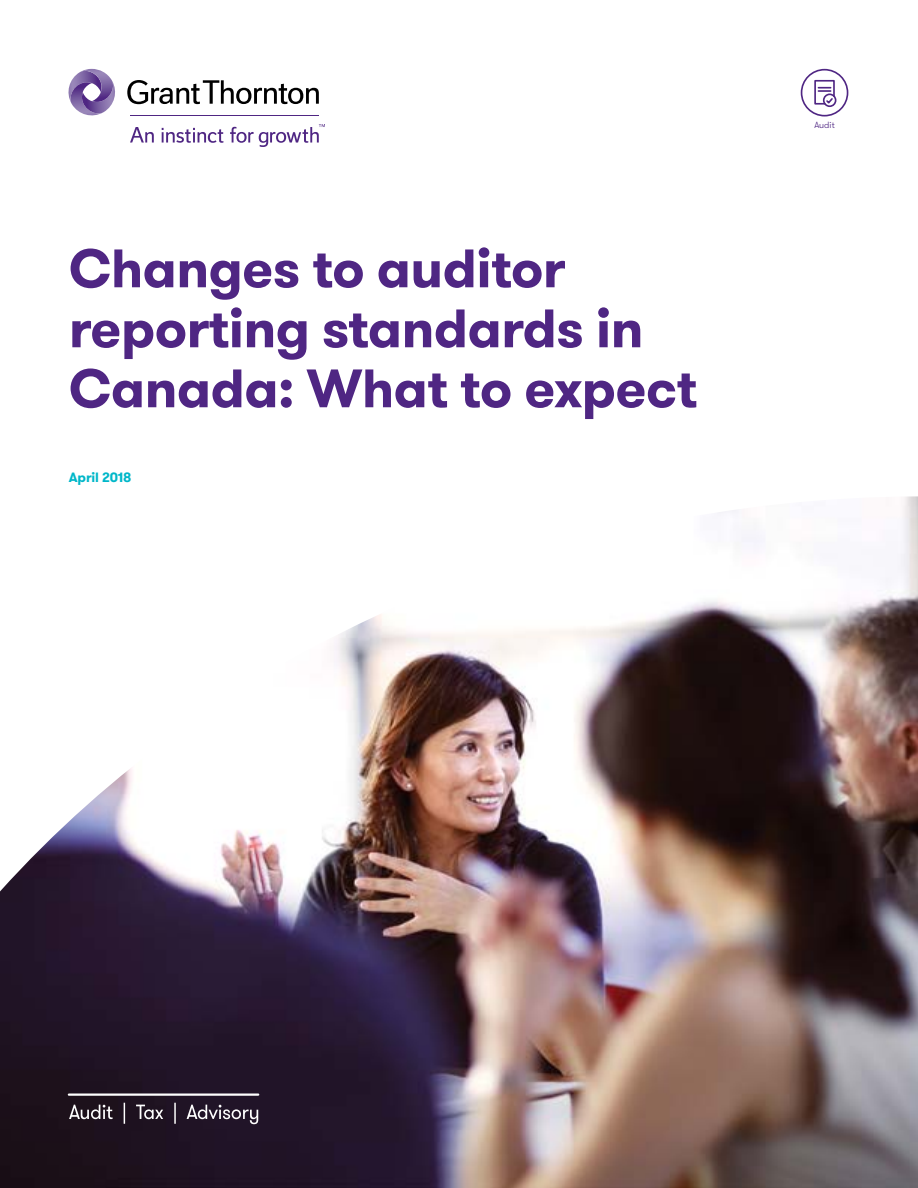
<style>
.page{position:relative;width:918px;height:1188px;background:#fff}
.page>*{position:absolute;margin:0;border:0;box-sizing:border-box;transform-origin:0 0}
.t1{font:700 54px/60px "GT Walsheim Pro";letter-spacing:-.01em;color:#4f2683}
.t2{font:700 13.5px "GT Walsheim Pro";letter-spacing:-.01em;color:#00b7c9}
.t3{font:300 9px "GT Walsheim Pro";color:#4f2683}
</style>
<div class="page">
<svg style="left:127px;top:80px;width:192px;height:24px"></svg>
<svg style="left:130px;top:127px;width:24px;height:16px"></svg>
<svg style="left:162px;top:128px;width:61px;height:15px"></svg>
<svg style="left:230px;top:124px;width:95px;height:23px"></svg>
<hr style="left:131px;top:115px;width:188px;height:1px;background:#4f2683">
<svg style="left:68px;top:68px;width:47px;height:48px"></svg>
<svg style="left:801px;top:69px;width:47px;height:48px"></svg>
<img style="left:0;top:496px;width:918px;height:692px">
<svg style="left:69px;top:1103px;width:189px;height:21px;background:#463c48"></svg>
<hr style="left:69px;top:1094px;width:189px;height:2px;background:#fff">
<p class="t1" style="left:69px;top:239px;width:630px">Changes to auditor reporting standards in<br>Canada: What to expect</p>
<p class="t2" style="left:69px;top:468px;width:64px">April 2018</p>
<p class="t3" style="left:814px;top:119px;width:22px">Audit</p>
</div>
